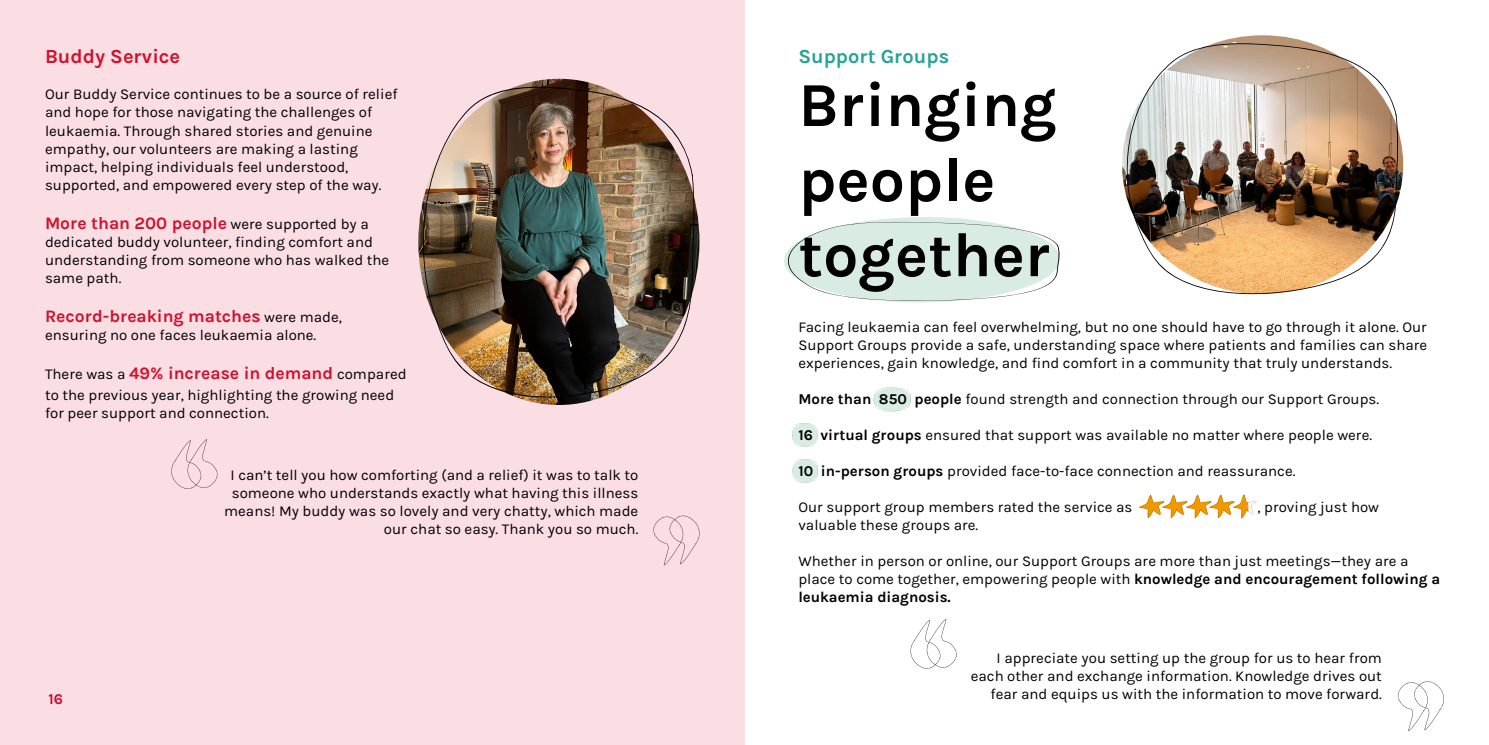
<style>
.page{position:relative;width:1489px;height:745px;background:#fff}
.page>*{position:absolute;margin:0;border:0;box-sizing:border-box;transform-origin:0 0}
.t1{font:700 62.5px/75px "Karla";color:#000}
.t2{font:700 20px "Karla";color:#23a496}
.t3{font:700 20px "Karla";color:#cf122d}
.t4{font:700 17.5px "Karla";color:#cf122d}
.t5{font:15px/18px "Karla";color:#000}
.t6{font:700 15px "Karla";color:#cf0a2c}
.s1{font-weight:400;font-size:15px;color:#000}
.s2{font-weight:700}
</style>
<div class="page">
<svg style="left:792px;top:459px;width:26px;height:23px"></svg>
<svg style="left:792px;top:423px;width:25px;height:23px"></svg>
<svg style="left:873px;top:387px;width:37px;height:24px"></svg>
<svg style="left:784px;top:217px;width:276px;height:86px"></svg>
<svg style="left:1397px;top:681px;width:46px;height:49px"></svg>
<svg style="left:910px;top:619px;width:46px;height:49px"></svg>
<svg style="left:1139px;top:494px;width:117px;height:24px"></svg>
<img style="left:1122px;top:35px;width:280px;height:167px">
<img style="left:1126px;top:43px;width:271px;height:251px">
<div style="left:0;top:0;width:744px;height:744px;background:#fbdde4"></div>
<svg style="left:653px;top:515px;width:46px;height:50px"></svg>
<svg style="left:171px;top:439px;width:47px;height:49px"></svg>
<img style="left:418px;top:79px;width:281px;height:325px">
<img style="left:422px;top:86px;width:272px;height:311px">
<h2 class="t3" style="left:45px;top:45px;width:137px">Buddy Service</h2>
<p class="t5" style="left:45px;top:86px;width:354px">Our Buddy Service continues to be a source of relief and hope for those navigating the challenges of leukaemia. Through shared stories and genuine empathy, our volunteers are making a lasting impact, helping individuals feel understood, supported, and empowered every step of the way.</p>
<p class="t4" style="left:45px;top:212px;width:325px">More than 200 people <span class="s1">were supported by a</span></p>
<p class="t5" style="left:45px;top:233px;width:346px">dedicated buddy volunteer, finding comfort and understanding from someone who has walked the same path.</p>
<p class="t4" style="left:45px;top:305px;width:298px">Record-breaking matches <span class="s1">were made,</span></p>
<p class="t5" style="left:45px;top:326px;width:273px">ensuring no one faces leukaemia alone.</p>
<p class="t4" style="left:45px;top:362px;width:363px"><span class="s1">There was a</span> 49% increase in demand <span class="s1">compared</span></p>
<p class="t5" style="left:45px;top:386px;width:351px">to the previous year, highlighting the growing need for peer support and connection.</p>
<p class="t6" style="left:48px;top:690px;width:16px">16</p>
<p class="t5" style="left:224px;top:466px;width:416px;text-align:right">I can’t tell you how comforting (and a relief) it was to talk to someone who understands exactly what having this illness means! My buddy was so lovely and very chatty, which made our chat so easy. Thank you so much.</p>
<h2 class="t2" style="left:798px;top:45px;width:152px">Support Groups</h2>
<h1 class="t1" style="left:798px;top:68px;width:260px">Bringing people together</h1>
<p class="t5" style="left:798px;top:318px;width:630px;text-align:justify">Facing leukaemia can feel overwhelming, but no one should have to go through it alone. Our Support Groups provide a safe, understanding space where patients and families can share experiences, gain knowledge, and find comfort in a community that truly understands.</p>
<p class="t5" style="left:798px;top:390px;width:582px"><span class="s2">More than 850 people</span> found strength and connection through our Support Groups.</p>
<p class="t5" style="left:798px;top:426px;width:575px"><span class="s2">16 virtual groups</span> ensured that support was available no matter where people were.</p>
<p class="t5" style="left:798px;top:462px;width:498px"><span class="s2">10 in-person groups</span> provided face-to-face connection and reassurance.</p>
<p class="t5" style="left:798px;top:498px;width:335px">Our support group members rated the service as</p>
<p class="t5" style="left:1257px;top:498px;width:123px">, proving just how</p>
<p class="t5" style="left:798px;top:516px;width:181px">valuable these groups are.</p>
<p class="t5" style="left:798px;top:552px;width:643px">Whether in person or online, our Support Groups are more than just meetings—they are a place to come together, empowering people with <span class="s2">knowledge and encouragement following a leukaemia diagnosis.</span></p>
<p class="t5" style="left:970px;top:648px;width:412px;text-align:right">I appreciate you setting up the group for us to hear from each other and exchange information. Knowledge drives out fear and equips us with the information to move forward.</p>
</div>
